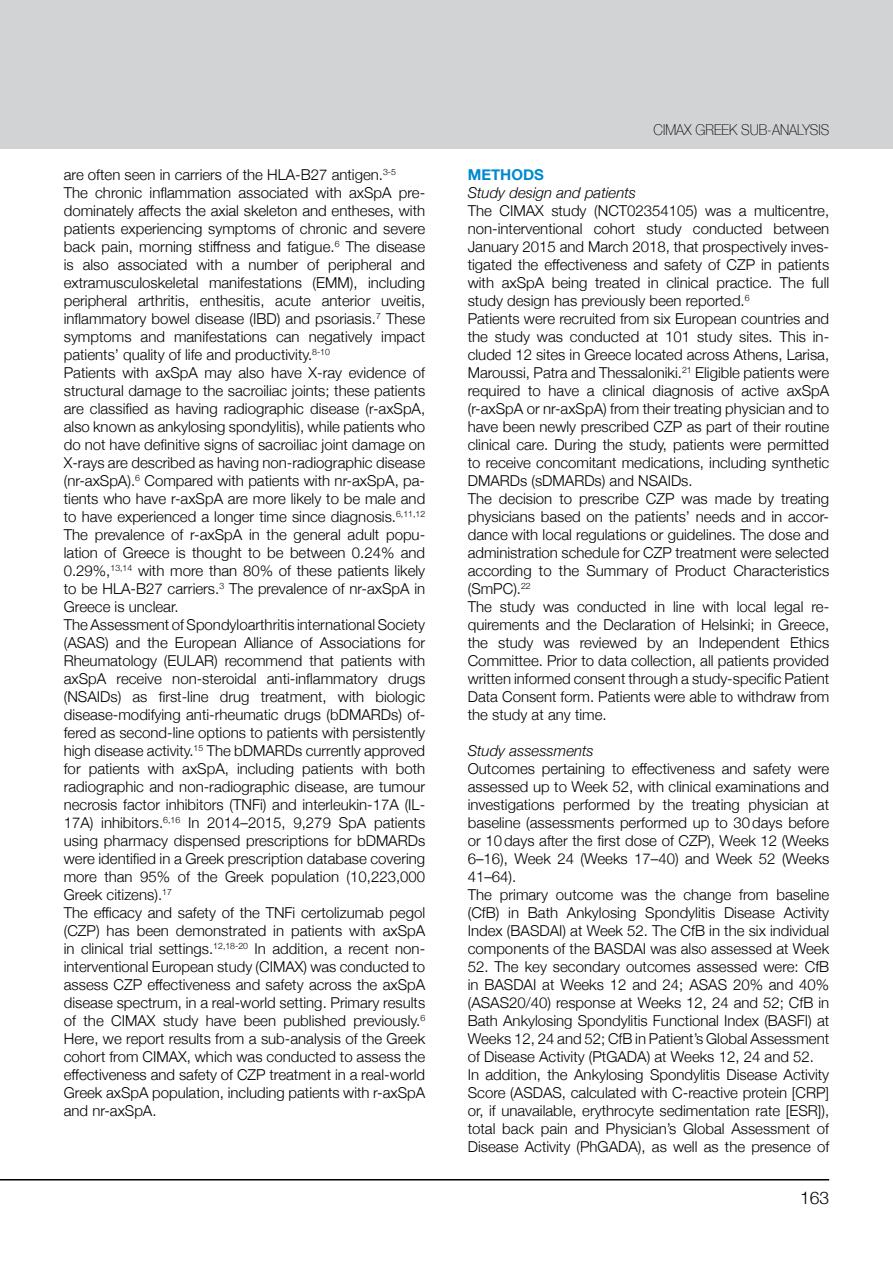
<style>
.page{position:relative;width:893px;height:1263px;background:#fff}
.page>*{position:absolute;margin:0;border:0;box-sizing:border-box;transform-origin:0 0}
.t1{font:300 17.4px "Helvetica Neue";color:#000}
.t2{font:300 15px/18px "Helvetica Neue";color:#000}
.t3{font:italic 300 15px "Helvetica Neue";color:#000}
.t4{font:100 15px "Helvetica Neue";color:#000;scale:.9 1}
.t5{font:700 15px "Helvetica Neue";color:#0089cf}
</style>
<div class="page">
<hr style="left:0;top:1179px;width:829px;height:1px;background:#000">
<div style="left:0;top:0;width:893px;height:149px;background:#d1d3d4"></div>
<p class="t4" style="left:654px;top:119px;width:197px">CIMAX GREEK SUB-ANALYSIS</p>
<p class="t2" style="left:64px;top:165px;width:363px">are often seen in carriers of the HLA-B27 antigen.<sup>3-5<br></sup>The chronic inflammation associated with axSpA pre&shy;dominately affects the axial skeleton and entheses, with patients experiencing symptoms of chronic and severe back pain, morning stiffness and fatigue.<sup>6</sup> The disease is also associated with a number of peripheral and extramusculoskeletal manifestations (EMM), including peripheral arthritis, enthesitis, acute anterior uveitis, inflammatory bowel disease (IBD) and psoriasis.<sup>7</sup> These symptoms and manifestations can negatively impact patients’ quality of life and productivity.<sup>8-10<br></sup>Patients with axSpA may also have X-ray evidence of structural damage to the sacroiliac joints; these patients are classified as having radiographic disease (r-axSpA, also known as ankylosing spondylitis), while patients who do not have definitive signs of sacroiliac joint damage on X-rays are described as having non-radiographic disease (nr-axSpA).<sup>6</sup> Compared with patients with nr-axSpA, pa&shy;tients who have r-axSpA are more likely to be male and to have experienced a longer time since diagnosis.<sup>6,11,12<br></sup>The prevalence of r-axSpA in the general adult popu&shy;lation of Greece is thought to be between 0.24% and 0.29%,<sup>13,14</sup> with more than 80% of these patients likely to be HLA-B27 carriers.<sup>3</sup> The prevalence of nr-axSpA in Greece is unclear.<br>The Assessment of Spondyloarthritis international Society (ASAS) and the European Alliance of Associations for Rheumatology (EULAR) recommend that patients with axSpA receive non-steroidal anti-inflammatory drugs (NSAIDs) as first-line drug treatment, with biologic disease-modifying anti-rheumatic drugs (bDMARDs) of&shy;fered as second-line options to patients with persistently high disease activity.<sup>15</sup> The bDMARDs currently approved for patients with axSpA, including patients with both radiographic and non-radiographic disease, are tumour necrosis factor inhibitors (TNFi) and interleukin-17A (IL-17A) inhibitors.<sup>6,16</sup> In 2014–2015, 9,279 SpA patients using pharmacy dispensed prescriptions for bDMARDs were identified in a Greek prescription database covering more than 95% of the Greek population (10,223,000<br>Greek citizens).<sup>17<br></sup>The efficacy and safety of the TNFi certolizumab pegol (CZP) has been demonstrated in patients with axSpA in clinical trial settings.<sup>12,18-20</sup> In addition, a recent non&shy;interventional European study (CIMAX) was conducted to assess CZP effectiveness and safety across the axSpA disease spectrum, in a real-world setting. Primary results of the CIMAX study have been published previously.<sup>6<br></sup>Here, we report results from a sub-analysis of the Greek cohort from CIMAX, which was conducted to assess the effectiveness and safety of CZP treatment in a real-world Greek axSpA population, including patients with r-axSpA and nr-axSpA.</p>
<p class="t5" style="left:468px;top:163px;width:78px">METHODS</p>
<p class="t3" style="left:468px;top:181px;width:170px">Study design and patients</p>
<p class="t2" style="left:468px;top:201px;width:363px">The CIMAX study (NCT02354105) was a multicentre, non-interventional cohort study conducted between January 2015 and March 2018, that prospectively inves&shy;tigated the effectiveness and safety of CZP in patients with axSpA being treated in clinical practice. The full study design has previously been reported.<sup>6<br></sup>Patients were recruited from six European countries and the study was conducted at 101 study sites. This in&shy;cluded 12 sites in Greece located across Athens, Larisa, Maroussi, Patra and Thessaloniki.<sup>21</sup> Eligible patients were required to have a clinical diagnosis of active axSpA (r-axSpA or nr-axSpA) from their treating physician and to have been newly prescribed CZP as part of their routine clinical care. During the study, patients were permitted to receive concomitant medications, including synthetic DMARDs (sDMARDs) and NSAIDs.<br>The decision to prescribe CZP was made by treating physicians based on the patients’ needs and in accor&shy;dance with local regulations or guidelines. The dose and administration schedule for CZP treatment were selected according to the Summary of Product Characteristics (SmPC).<sup>22<br></sup>The study was conducted in line with local legal re&shy;quirements and the Declaration of Helsinki; in Greece, the study was reviewed by an Independent Ethics Committee. Prior to data collection, all patients provided written informed consent through a study-specific Patient Data Consent form. Patients were able to withdraw from the study at any time.</p>
<p class="t3" style="left:468px;top:739px;width:128px">Study assessments</p>
<p class="t2" style="left:468px;top:759px;width:363px">Outcomes pertaining to effectiveness and safety were assessed up to Week 52, with clinical examinations and investigations performed by the treating physician at baseline (assessments performed up to 30days before or 10days after the first dose of CZP), Week 12 (Weeks 6–16), Week 24 (Weeks 17–40) and Week 52 (Weeks 41–64).<br>The primary outcome was the change from baseline (CfB) in Bath Ankylosing Spondylitis Disease Activity Index (BASDAI) at Week 52. The CfB in the six individual components of the BASDAI was also assessed at Week</p>
<p class="t2" style="left:468px;top:957px;width:363px">52. The key secondary outcomes assessed were: CfB in BASDAI at Weeks 12 and 24; ASAS 20% and 40% (ASAS20/40) response at Weeks 12, 24 and 52; CfB in Bath Ankylosing Spondylitis Functional Index (BASFI) at Weeks 12, 24 and 52; CfB in Patient’s Global Assessment of Disease Activity (PtGADA) at Weeks 12, 24 and 52.<br>In addition, the Ankylosing Spondylitis Disease Activity Score (ASDAS, calculated with C-reactive protein [CRP] or, if unavailable, erythrocyte sedimentation rate [ESR]), total back pain and Physician’s Global Assessment of Disease Activity (PhGADA), as well as the presence of</p>
<p class="t1" style="left:800px;top:1184px;width:31px">163</p>
</div>
